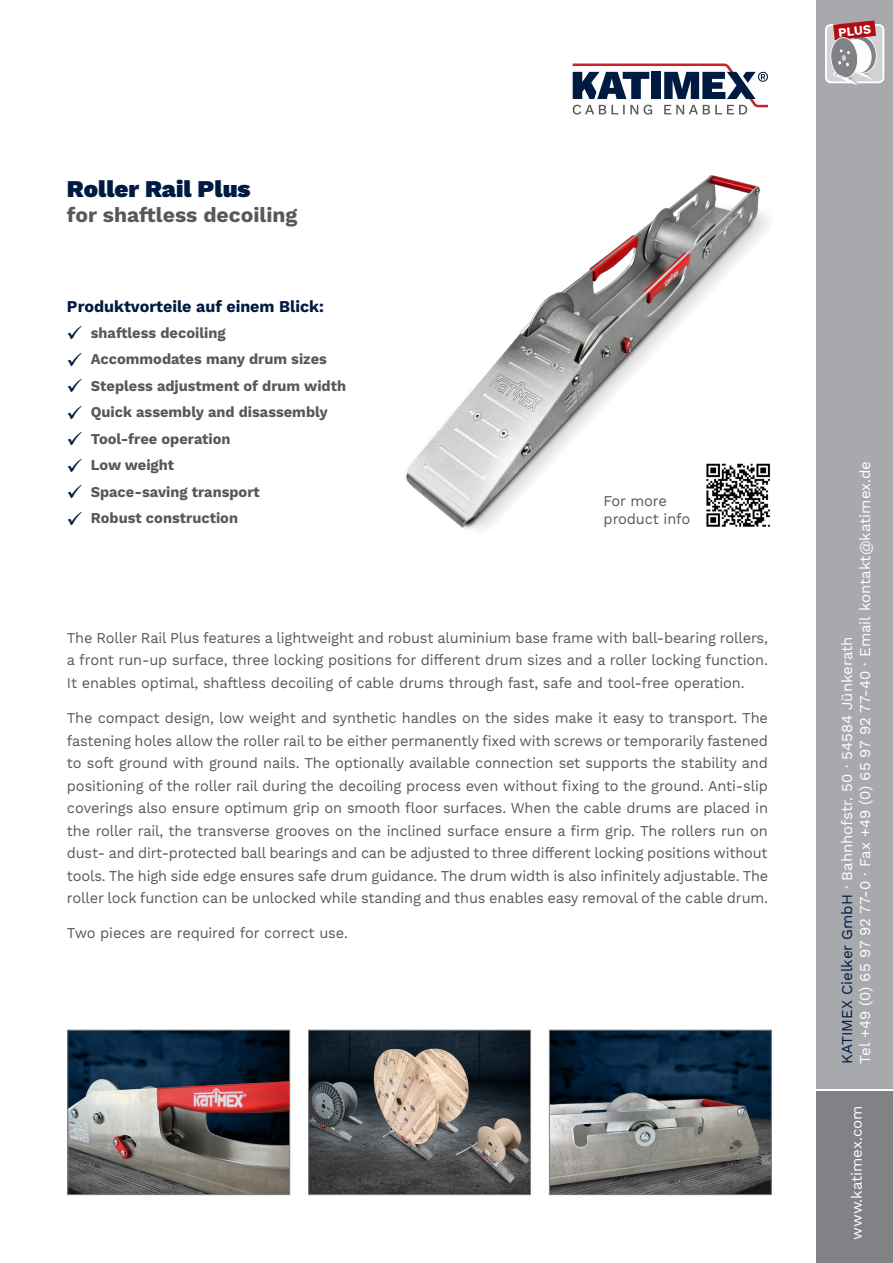
<style>
.page{position:relative;width:893px;height:1263px;background:#fff}
.page>*{position:absolute;margin:0;border:0;box-sizing:border-box;transform-origin:0 0}
.t1{font:900 24px "Work Sans";color:#001b42}
.t2{font:700 21px "Work Sans";color:#57585a}
.t3{font:700 16.5px "Work Sans";color:#001b42}
.t4{font:15px/22.5px "Work Sans";letter-spacing:-.01em;color:#57585a;text-align:justify}
.t5{font:700 15px "Work Sans";color:#57585a}
.t6{font:15px/18px "Work Sans";color:#fff}
.t7{font:700 12.6px "Work Sans";color:#fff}
.s1{color:#001b42}
</style>
<div class="page">
<img style="left:405px;top:175px;width:364px;height:354px">
<div style="left:816px;top:0;width:77px;height:1089px;background:#a8a9ad"></div>
<div style="left:816px;top:1092px;width:77px;height:171px;background:#808285"></div>
<img style="left:310px;top:1032px;width:219px;height:161px">
<div style="left:308px;top:1030px;width:223px;height:165px;border:1px solid #808285"></div>
<img style="left:551px;top:1032px;width:219px;height:161px">
<div style="left:549px;top:1030px;width:223px;height:165px;border:1px solid #808285"></div>
<img style="left:69px;top:1032px;width:219px;height:161px">
<div style="left:67px;top:1030px;width:223px;height:165px;border:1px solid #808285"></div>
<svg style="left:573px;top:64px;width:195px;height:51px"></svg>
<svg style="left:825px;top:20px;width:59px;height:65px;background:#c0a6a9"></svg>
<img style="left:704px;top:461px;width:67px;height:67px">
<p class="t1" style="left:67px;top:175px;width:185px">Roller Rail Plus</p>
<p class="t2" style="left:67px;top:203px;width:232px">for shaftless decoiling</p>
<p class="t3" style="left:67px;top:297px;width:258px">Produktvorteile auf einem Blick:</p>
<p class="t5" style="left:91px;top:324px;width:136px">shaftless decoiling</p>
<p class="t5" style="left:91px;top:350px;width:238px">Accommodates many drum sizes</p>
<p class="t5" style="left:91px;top:377px;width:257px">Stepless adjustment of drum width</p>
<p class="t5" style="left:91px;top:403px;width:239px">Quick assembly and disassembly</p>
<p class="t5" style="left:91px;top:430px;width:141px">Tool-free operation</p>
<p class="t5" style="left:91px;top:456px;width:85px">Low weight</p>
<p class="t5" style="left:91px;top:483px;width:170px">Space-saving transport</p>
<p class="t5" style="left:91px;top:509px;width:149px">Robust construction</p>
<p class="t4" style="left:604px;top:492px;width:88px;line-height:18px">For more product info</p>
<p class="t4" style="left:67px;top:627px;width:702px">The Roller Rail Plus features a lightweight and robust aluminium base frame with ball-bearing rollers, a front run-up surface, three locking positions for different drum sizes and a roller locking function.<br>It enables optimal, shaftless decoiling of cable drums through fast, safe and tool-free operation.</p>
<p class="t4" style="left:67px;top:707px;width:703px">The compact design, low weight and synthetic handles on the sides make it easy to transport. The fastening holes allow the roller rail to be either permanently fixed with screws or temporarily fastened to soft ground with ground nails. The optionally available connection set supports the stability and positioning of the roller rail during the decoiling process even without fixing to the ground. Anti-slip coverings also ensure optimum grip on smooth floor surfaces. When the cable drums are placed in the roller rail, the transverse grooves on the inclined surface ensure a firm grip. The rollers run on dust- and dirt-protected ball bearings and can be adjusted to three different locking positions without tools. The high side edge ensures safe drum guidance. The drum width is also infinitely adjustable. The roller lock function can be unlocked while standing and thus enables easy removal of the cable drum.</p>
<p class="t4" style="left:67px;top:923px;width:282px">Two pieces are required for correct use.</p>
<p class="t7" style="left:837px;top:25px;width:34px;rotate:-6deg">PLUS</p>
<p class="t6" style="left:839px;top:1063px;width:604px;rotate:-90deg"><span class="s1">KATIMEX Cielker GmbH</span> · Bahnhofstr. 50 · 54584 Jünkerath<br>Tel +49 (0) 65 97 92 77-0 · Fax +49 (0) 65 97 92 77-40 · Email kontakt@katimex.de</p>
<p class="t6" style="left:848px;top:1240px;width:136px;rotate:-90deg">www.katimex.com</p>
</div>
